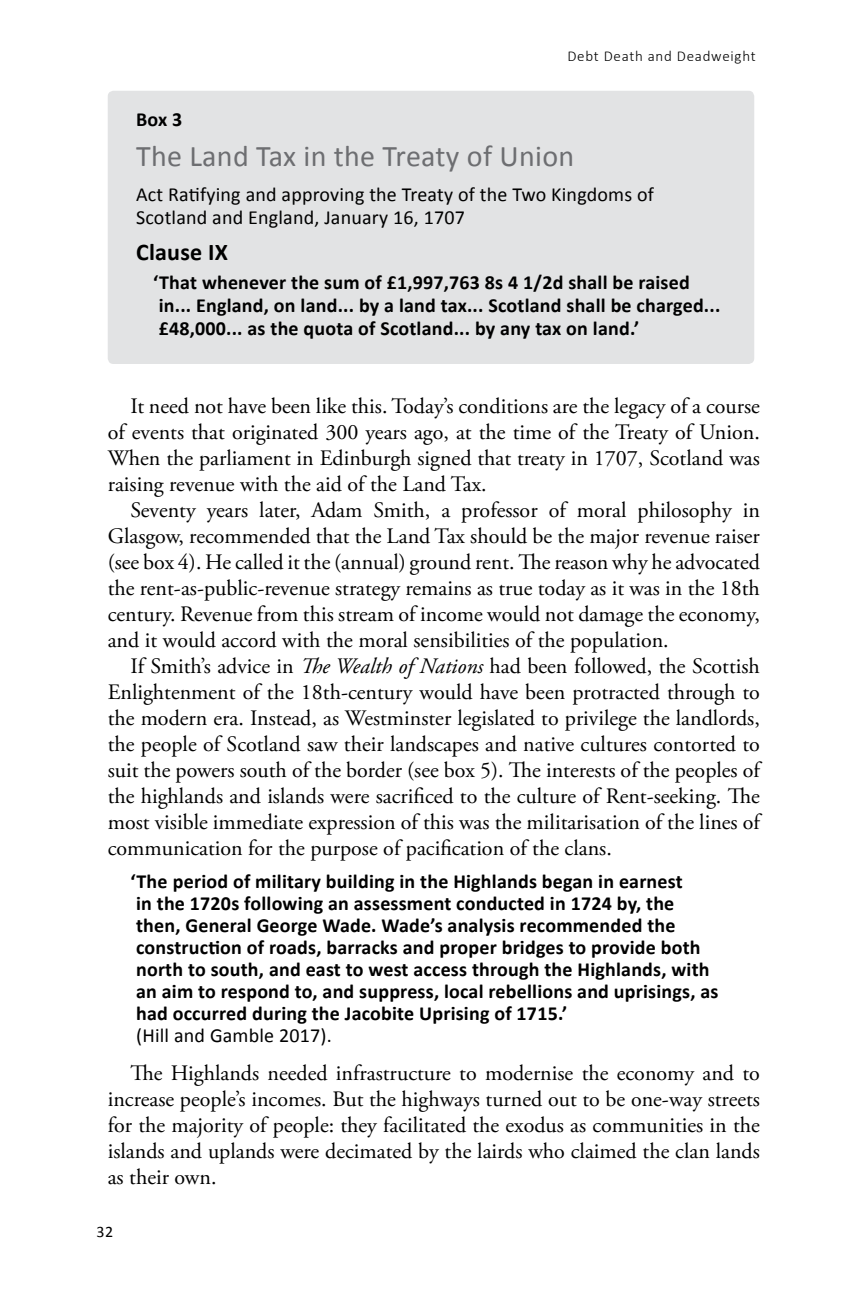
<style>
.page{position:relative;width:862px;height:1299px;background:#fff}
.page>*{position:absolute;margin:0;border:0;box-sizing:border-box;transform-origin:0 0}
.t1{font:30px "Calibri";letter-spacing:.01em;color:#6d6e71}
.t2{font:700 24px "Calibri";letter-spacing:.01em;color:#000}
.t3{font:22px/26px "Adobe Garamond Pro";color:#000;text-align:justify}
.t4{font:700 20px/22px "Calibri";letter-spacing:.01em;color:#000}
.t5{font:20px/23px "Calibri";letter-spacing:.01em;color:#000}
.t6{font:16px "Calibri";color:#000}
.t7{font:300 15px "Calibri";letter-spacing:.05em;color:#000}
.s1{font-style:italic}
.s2{font-weight:400}
</style>
<div class="page">
<div style="left:108px;top:91px;width:646px;height:273px;background:#e2e3e4;border-radius:6px"></div>
<p class="t4" style="left:136px;top:108px;width:48px">Box 3</p>
<p class="t7" style="left:567px;top:46px;width:190px">Debt Death and Deadweight</p>
<p class="t1" style="left:136px;top:137px;width:440px">The Land Tax in the Treaty of Union</p>
<p class="t5" style="left:136px;top:183px;width:519px">Act Ratifying and approving the Treaty of the Two Kingdoms of<br>Scotland and England, January 16, 1707</p>
<p class="t2" style="left:136px;top:237px;width:93px">Clause IX</p>
<p class="t4" style="left:153px;top:271px;width:569px;line-height:23px">‘That whenever the sum of £1,997,763 8s 4 1/2d shall be raised in... England, on land... by a land tax... Scotland shall be charged... £48,000... as the quota of Scotland... by any tax on land.’</p>
<p class="t3" style="left:108px;top:393px;width:654px;text-indent:23px">It need not have been like this. Today’s conditions are the legacy of a course of events that originated 300 years ago, at the time of the Treaty of Union.<br>When the parliament in Edinburgh signed that treaty in 1707, Scotland was raising revenue with the aid of the Land Tax.</p>
<p class="t3" style="left:108px;top:497px;width:654px;text-indent:23px">Seventy years later, Adam Smith, a professor of moral philosophy in Glasgow, recommended that the Land Tax should be the major revenue raiser (see box 4). He called it the (annual) ground rent. The reason why he advocated the rent-as-public-revenue strategy remains as true today as it was in the 18th century. Revenue from this stream of income would not damage the economy, and it would accord with the moral sensibilities of the population.</p>
<p class="t3" style="left:108px;top:653px;width:654px;text-indent:23px">If Smith’s advice in <span class="s1">The Wealth of Nations</span> had been followed, the Scottish Enlightenment of the 18th-century would have been protracted through to the modern era. Instead, as Westminster legislated to privilege the landlords, the people of Scotland saw their landscapes and native cultures contorted to suit the powers south of the border (see box 5). The interests of the peoples of the highlands and islands were sacrificed to the culture of Rent-seeking. The most visible immediate expression of this was the militarisation of the lines of communication for the purpose of pacification of the clans.</p>
<p class="t4" style="left:130px;top:870px;width:589px">‘The period of military building in the Highlands began in earnest<br>in the 1720s following an assessment conducted in 1724 by, the<br>then, General George Wade. Wade’s analysis recommended the construction of roads, barracks and proper bridges to provide both north to south, and east to west access through the Highlands, with an aim to respond to, and suppress, local rebellions and uprisings, as had occurred during the Jacobite Uprising of 1715.’<br><span class="s2">(Hill and Gamble 2017).</span></p>
<p class="t3" style="left:108px;top:1060px;width:654px;text-indent:23px">The Highlands needed infrastructure to modernise the economy and to increase people’s incomes. But the highways turned out to be one-way streets for the majority of people: they facilitated the exodus as communities in the islands and uplands were decimated by the lairds who claimed the clan lands as their own.</p>
<p class="t6" style="left:96px;top:1221px;width:19px">32</p>
</div>
